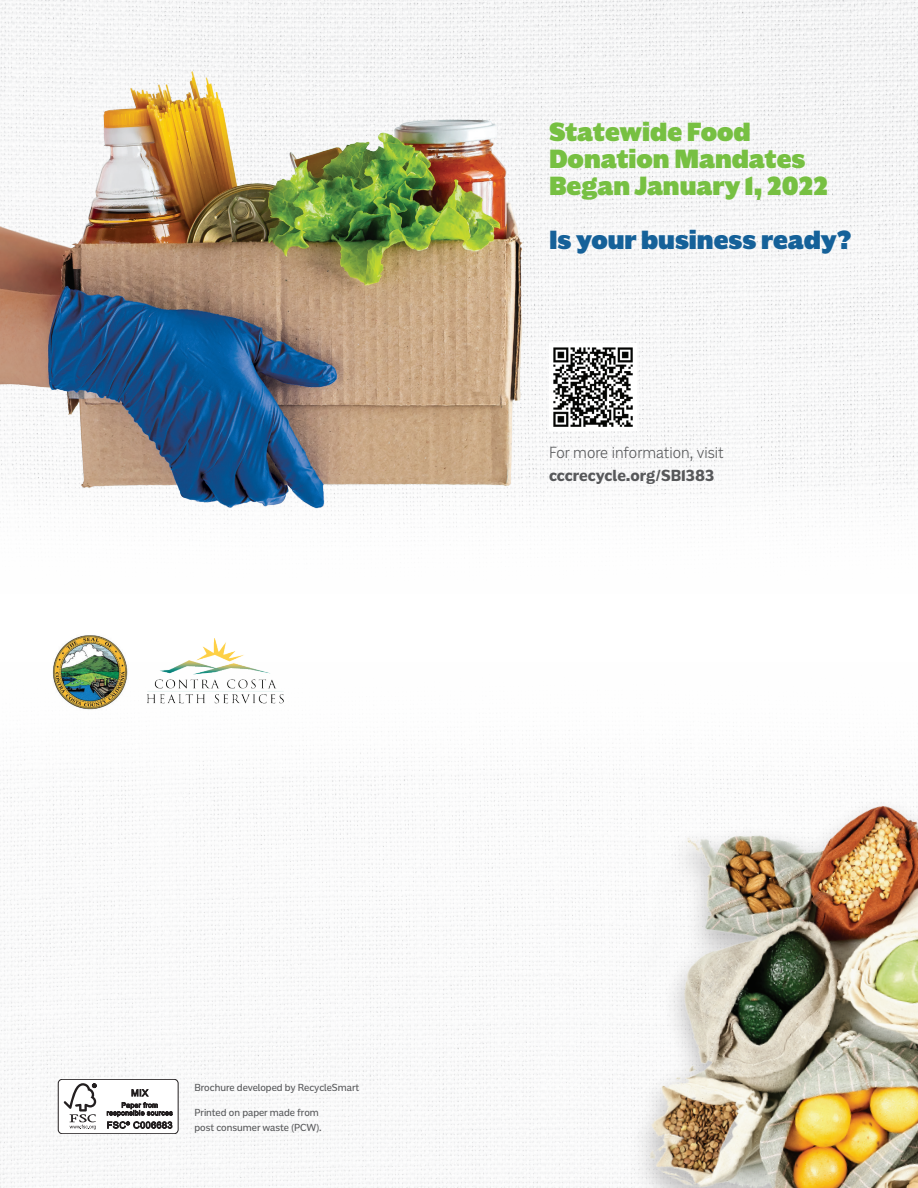
<style>
.page{position:relative;width:918px;height:1188px;background:#fff}
.page>*{position:absolute;margin:0;border:0;box-sizing:border-box;transform-origin:0 0}
.t1{font:900 27px/27px "Americane";color:#77c042}
.t2{font:900 27px "Americane";color:#156199}
.t3{font:300 16.5px "Americane";color:#57585a}
.t4{font:700 16.5px "Americane";color:#57585a}
.t5{font:10.5px/15px "Americane";color:#57585a}
</style>
<div class="page">
<img style="left:65px;top:635px;width:51px;height:10px">
<img style="left:0;top:0;width:918px;height:545px">
<img style="left:0;top:645px;width:595px;height:543px">
<img style="left:549px;top:344px;width:87px;height:86px">
<div style="left:583px;top:796px;width:335px;height:392px;background:#fafafb"></div>
<img style="left:595px;top:726px;width:323px;height:462px">
<div style="left:58px;top:1079px;width:120px;height:55px;background:#fff;border-radius:4px"></div>
<div style="left:58px;top:1079px;width:121px;height:55px;border:1px solid #231f20;border-radius:4px"></div>
<svg style="left:64px;top:1083px;width:33px;height:46px"></svg>
<svg style="left:107px;top:1089px;width:66px;height:40px"></svg>
<img style="left:141px;top:638px;width:150px;height:75px">
<img style="left:0;top:67px;width:539px;height:473px">
<h1 class="t1" style="left:549px;top:119px;width:281px">Statewide Food<br>Donation Mandates<br>Began January 1, 2022</h1>
<h1 class="t2" style="left:549px;top:223px;width:304px">Is your business ready?</h1>
<h2 class="t3" style="left:549px;top:443px;width:176px">For more information, visit</h2>
<h2 class="t4" style="left:549px;top:466px;width:167px">cccrecycle.org/SB1383</h2>
<p class="t5" style="left:194px;top:1079px;width:166px">Brochure developed by RecycleSmart</p>
<p class="t5" style="left:194px;top:1105px;width:129px">Printed on paper made from post consumer waste (PCW).</p>
</div>
